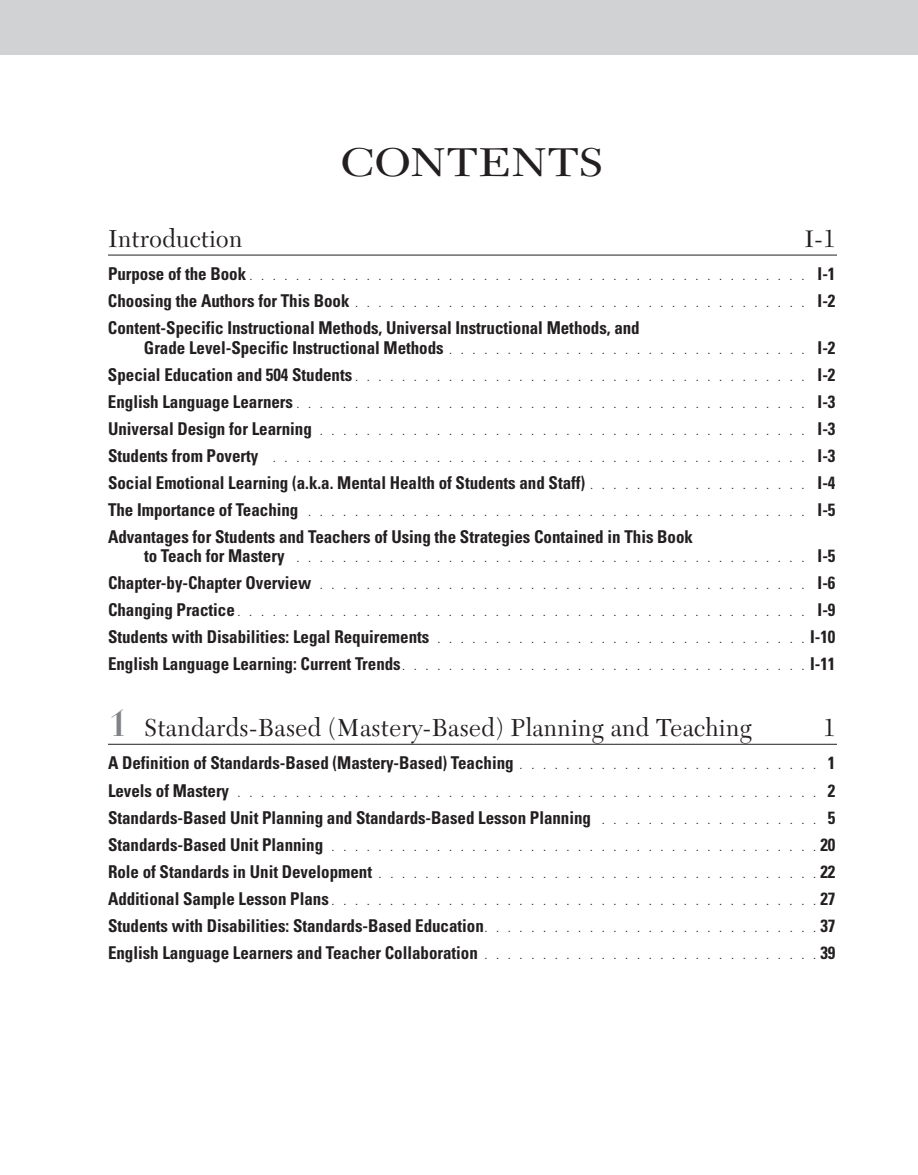
<style>
.page{position:relative;width:918px;height:1175px;background:#fff}
.page>*{position:absolute;margin:0;border:0;box-sizing:border-box;transform-origin:0 0}
.FMH{font:42px "New Caledonia";letter-spacing:-.005em;color:#231f20;scale:1.15 1}
.TCC{font:25.65px "New Caledonia";letter-spacing:.015em;color:#231f20;scale:.96 1}
.TCS1{font:700 condensed 17.7px/19.5px "Univers";color:#231f20;scale:.96 1}
.TCS1-2{font:300 13.5px "Univers";color:#231f20}
.s1{font-size:24.9px}
.s2{font-weight:700;font-stretch:condensed;font-size:17.7px}
.s3{font-weight:300;font-stretch:normal;font-size:13.5px}
.s4{font-family:"Mona Lisa Solid";font-size:41.7px;color:#808285}
</style>
<div class="page">
<div style="left:0;top:0;width:918px;height:54px;background:#d1d2d4"></div>
<hr style="left:108px;top:255px;width:729px;height:1px;background:#231f20">
<hr style="left:108px;top:744px;width:729px;height:1px;background:#231f20">
<p class="FMH" style="left:341px;top:137px;width:230px">CONTENTS</p>
<p class="TCC" style="left:108px;top:224px;width:141px">Introduction</p>
<p class="TCC" style="left:804px;top:224px;width:34px"><span class="s1">I</span>-1</p>
<p class="TCS1-2" style="left:108px;top:267px;width:729px"><span class="s2">Purpose of the Book</span> . . . . . . . . . . . . . . . . . . . . . . . . . . . . . . . . . . . . . . . . . . . . . . . . <span class="s2">I-1</span></p>
<p class="TCS1-2" style="left:108px;top:294px;width:729px"><span class="s2">Choosing the Authors for This Book</span> . . . . . . . . . . . . . . . . . . . . . . . . . . . . . . . . . . . . . . . <span class="s2">I-2</span></p>
<p class="TCS1" style="left:144px;top:318px;width:722px;text-indent:-36px">Content-Specific Instructional Methods, Universal Instructional Methods, and<br>Grade Level-Specific Instructional Methods <span class="s3">. . . . . . . . . . . . . . . . . . . . . . . . . . . . . . .</span> I-2</p>
<p class="TCS1-2" style="left:108px;top:368px;width:729px"><span class="s2">Special Education and 504 Students</span> . . . . . . . . . . . . . . . . . . . . . . . . . . . . . . . . . . . . . . . <span class="s2">I-2</span></p>
<p class="TCS1-2" style="left:108px;top:395px;width:729px"><span class="s2">English Language Learners</span> . . . . . . . . . . . . . . . . . . . . . . . . . . . . . . . . . . . . . . . . . . . . <span class="s2">I-3</span></p>
<p class="TCS1-2" style="left:108px;top:422px;width:729px"><span class="s2">Universal Design for Learning</span> . . . . . . . . . . . . . . . . . . . . . . . . . . . . . . . . . . . . . . . . . . <span class="s2">I-3</span></p>
<p class="TCS1-2" style="left:108px;top:449px;width:729px"><span class="s2">Students from Poverty</span> . . . . . . . . . . . . . . . . . . . . . . . . . . . . . . . . . . . . . . . . . . . . . . <span class="s2">I-3</span></p>
<p class="TCS1" style="left:108px;top:472px;width:759px">Social Emotional Learning (a.k.a. Mental Health of Students and Staff) <span class="s3">. . . . . . . . . . . . . . . . . . .</span> I-4</p>
<p class="TCS1-2" style="left:108px;top:503px;width:729px"><span class="s2">The Importance of Teaching</span> . . . . . . . . . . . . . . . . . . . . . . . . . . . . . . . . . . . . . . . . . . . <span class="s2">I-5</span></p>
<p class="TCS1" style="left:108px;top:526px;width:611px">Advantages for Students and Teachers of Using the Strategies Contained in This Book</p>
<p class="TCS1-2" style="left:144px;top:549px;width:693px"><span class="s2">to Teach for Mastery</span> . . . . . . . . . . . . . . . . . . . . . . . . . . . . . . . . . . . . . . . . . . . . <span class="s2">I-5</span></p>
<p class="TCS1-2" style="left:108px;top:576px;width:729px"><span class="s2">Chapter-by-Chapter Overview</span> . . . . . . . . . . . . . . . . . . . . . . . . . . . . . . . . . . . . . . . . . . <span class="s2">I-6</span></p>
<p class="TCS1-2" style="left:108px;top:603px;width:729px"><span class="s2">Changing Practice</span> . . . . . . . . . . . . . . . . . . . . . . . . . . . . . . . . . . . . . . . . . . . . . . . . . <span class="s2">I-9</span></p>
<p class="TCS1" style="left:108px;top:627px;width:759px">Students with Disabilities: Legal Requirements <span class="s3">. . . . . . . . . . . . . . . . . . . . . . . . . . . . . . .</span> I-10</p>
<p class="TCS1" style="left:108px;top:654px;width:759px">English Language Learning: Current Trends <span class="s3">. . . . . . . . . . . . . . . . . . . . . . . . . . . . . . . . . .</span> I-11</p>
<p class="TCC" style="left:108px;top:713px;width:672px"><span class="s4">1</span> Standards-Based (Mastery-Based) Planning and Teaching</p>
<p class="TCC" style="left:823px;top:713px;width:14px">1</p>
<p class="TCS1" style="left:108px;top:753px;width:759px">A Definition of Standards-Based (Mastery-Based) Teaching <span class="s3">. . . . . . . . . . . . . . . . . . . . . . . . . .</span> 1</p>
<p class="TCS1-2" style="left:108px;top:783px;width:729px"><span class="s2">Levels of Mastery</span> . . . . . . . . . . . . . . . . . . . . . . . . . . . . . . . . . . . . . . . . . . . . . . . . . . <span class="s2">2</span></p>
<p class="TCS1" style="left:108px;top:807px;width:759px">Standards-Based Unit Planning and Standards-Based Lesson Planning <span class="s3">. . . . . . . . . . . . . . . . . . .</span> 5</p>
<p class="TCS1-2" style="left:108px;top:837px;width:729px"><span class="s2">Standards-Based Unit Planning</span> . . . . . . . . . . . . . . . . . . . . . . . . . . . . . . . . . . . . . . . . . <span class="s2">20</span></p>
<p class="TCS1-2" style="left:108px;top:864px;width:729px"><span class="s2">Role of Standards in Unit Development</span> . . . . . . . . . . . . . . . . . . . . . . . . . . . . . . . . . . . . . <span class="s2">22</span></p>
<p class="TCS1-2" style="left:108px;top:891px;width:729px"><span class="s2">Additional Sample Lesson Plans</span> . . . . . . . . . . . . . . . . . . . . . . . . . . . . . . . . . . . . . . . . . <span class="s2">27</span></p>
<p class="TCS1" style="left:108px;top:915px;width:759px">Students with Disabilities: Standards-Based Education <span class="s3">. . . . . . . . . . . . . . . . . . . . . . . . . . . .</span> 37</p>
<p class="TCS1" style="left:108px;top:942px;width:759px">English Language Learners and Teacher Collaboration <span class="s3">. . . . . . . . . . . . . . . . . . . . . . . . . . . .</span> 39</p>
</div>
